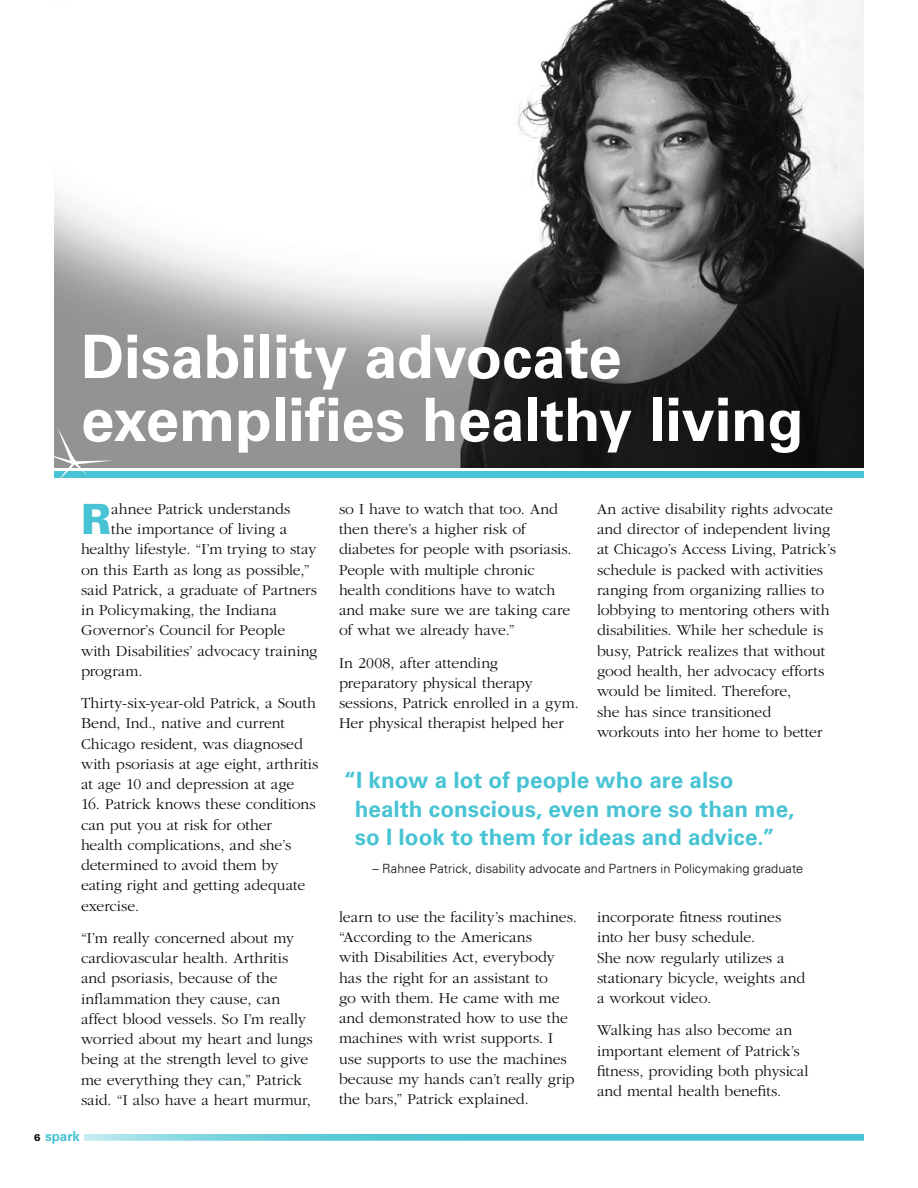
<style>
.page{position:relative;width:918px;height:1188px;background:#fff}
.page>*{position:absolute;margin:0;border:0;box-sizing:border-box;transform-origin:0 0}
.t1{font:700 60px/63px "Univers";letter-spacing:-.005em;color:#fff}
.t2{font:900 41.7px "Univers";color:#47c3d3}
.t3{font:700 22.5px/28.5px "Univers";letter-spacing:.005em;color:#47c3d3}
.t4{font:300 15.75px/20.2px "Garamond";color:#0b0a0b}
.t5{font:700 13.5px "Univers";letter-spacing:-.005em;color:#47c3d3}
.t6{font:300 12.75px "Univers";letter-spacing:.005em;color:#0b0a0b}
.s1{font-weight:900;font-size:9.75px;color:#0b0a0b}
</style>
<div class="page">
<svg style="left:84px;top:1134px;width:780px;height:7px;background:#62ccd9"></svg>
<img style="left:54px;top:0;width:810px;height:468px">
<div style="left:54px;top:471px;width:810px;height:7px;background:#47c3d3"></div>
<svg style="left:54px;top:427px;width:59px;height:51px"></svg>
<h1 class="t1" style="left:81px;top:326px;width:724px">Disability advocate exemplifies healthy living</h1>
<h2 class="t2" style="left:81px;top:493px;width:32px">R</h2>
<p class="t4" style="left:111px;top:499px;width:181px">ahnee Patrick understands</p>
<p class="t4" style="left:111px;top:519px;width:178px">the importance of living a</p>
<p class="t4" style="left:81px;top:539px;width:237px">healthy lifestyle. “I’m trying to stay</p>
<p class="t4" style="left:81px;top:560px;width:230px">on this Earth as long as possible,”</p>
<p class="t4" style="left:81px;top:580px;width:238px">said Patrick, a graduate of Partners</p>
<p class="t4" style="left:81px;top:600px;width:197px">in Policymaking, the Indiana</p>
<p class="t4" style="left:81px;top:620px;width:206px">Governor’s Council for People</p>
<p class="t4" style="left:81px;top:641px;width:238px">with Disabilities’ advocacy training</p>
<p class="t4" style="left:81px;top:661px;width:63px">program.</p>
<p class="t4" style="left:81px;top:693px;width:239px">Thirty-six-year-old Patrick, a South Bend, Ind., native and current Chicago resident, was diagnosed with psoriasis at age eight, arthritis at age 10 and depression at age</p>
<p class="t4" style="left:81px;top:795px;width:236px">16. Patrick knows these conditions can put you at risk for other health complications, and she’s determined to avoid them by eating right and getting adequate exercise.</p>
<p class="t4" style="left:81px;top:928px;width:233px">“I’m really concerned about my cardiovascular health. Arthritis and psoriasis, because of the inflammation they cause, can affect blood vessels. So I’m really worried about my heart and lungs being at the strength level to give me everything they can,” Patrick said. “I also have a heart murmur,</p>
<p class="t5" style="left:34px;top:1128px;width:47px"><span class="s1">6</span> spark</p>
<p class="t4" style="left:339px;top:499px;width:234px">so I have to watch that too. And then there’s a higher risk of diabetes for people with psoriasis.<br>People with multiple chronic health conditions have to watch and make sure we are taking care of what we already have.”</p>
<p class="t4" style="left:339px;top:653px;width:241px">In 2008, after attending preparatory physical therapy sessions, Patrick enrolled in a gym.<br>Her physical therapist helped her</p>
<p class="t4" style="left:597px;top:499px;width:241px">An active disability rights advocate and director of independent living at Chicago’s Access Living, Patrick’s schedule is packed with activities ranging from organizing rallies to lobbying to mentoring others with disabilities. While her schedule is busy, Patrick realizes that without good health, her advocacy efforts would be limited. Therefore,<br>she has since transitioned workouts into her home to better</p>
<h3 class="t3" style="left:355px;top:766px;width:441px;text-indent:-11px">“I know a lot of people who are also health conscious, even more so than me, so I look to them for ideas and advice.”</h3>
<p class="t6" style="left:372px;top:861px;width:432px">– Rahnee Patrick, disability advocate and Partners in Policymaking graduate</p>
<p class="t4" style="left:339px;top:907px;width:239px">learn to use the facility’s machines. “According to the Americans<br>with Disabilities Act, everybody has the right for an assistant to<br>go with them. He came with me and demonstrated how to use the machines with wrist supports. I use supports to use the machines because my hands can’t really grip the bars,” Patrick explained.</p>
<p class="t4" style="left:597px;top:907px;width:210px">incorporate fitness routines into her busy schedule.<br>She now regularly utilizes a stationary bicycle, weights and a workout video.</p>
<p class="t4" style="left:597px;top:1021px;width:213px">Walking has also become an important element of Patrick’s fitness, providing both physical and mental health benefits.</p>
</div>
